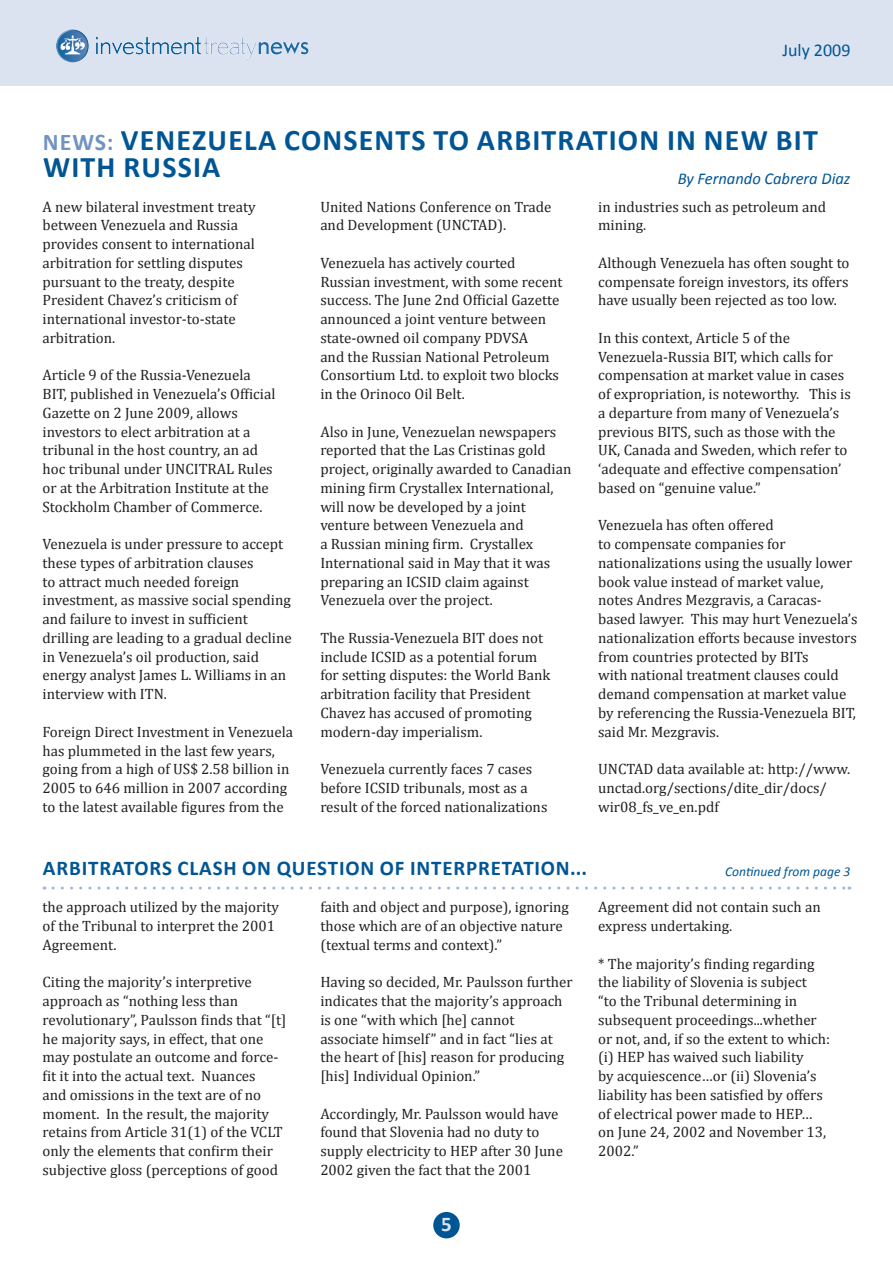
<style>
.page{position:relative;width:893px;height:1263px;background:#fff}
.page>*{position:absolute;margin:0;border:0;box-sizing:border-box;transform-origin:0 0}
.Article_Title{font:700 30px/27px "Calibri";letter-spacing:.04em;color:#005594}
.Article_Title_contin{font:700 21px "Calibri";letter-spacing:.04em;color:#005594}
.Page_Number{font:700 21px "Calibri";color:#dce3f0}
.t1{font:18px "Calibri";color:#005594}
.Author{font:italic 16.5px "Calibri";color:#005594}
.Body_Copy{font:15px/18.8px "Cambria";color:#231f20}
.Continued_on_page{font:italic 13.5px "Calibri";color:#005594}
.s1{font-size:24px;color:#7293c1}
</style>
<div class="page">
<div style="left:433px;top:1212px;width:27px;height:26px;background:#005594;border-radius:50%"></div>
<div style="left:0;top:0;width:893px;height:85px;background:#dce3f0"></div>
<img style="left:56px;top:29px;width:33px;height:33px">
<svg style="left:53px;top:886px;width:797px;height:3px"></svg>
<p class="t1" style="left:782px;top:39px;width:70px">July 2009</p>
<p class="Article_Title" style="left:43px;top:125px;width:776px"><span class="s1">NEWS:</span> VENEZUELA CONSENTS TO ARBITRATION IN NEW BIT<br>WITH RUSSIA</p>
<p class="Body_Copy" style="left:43px;top:197px;width:215px">A new bilateral investment treaty between Venezuela and Russia provides consent to international arbitration for settling disputes pursuant to the treaty, despite<br>President Chavez’s criticism of international investor-to-state arbitration.</p>
<p class="Body_Copy" style="left:43px;top:366px;width:234px">Article 9 of the Russia-Venezuela BIT, published in Venezuela’s Official Gazette on 2 June 2009, allows investors to elect arbitration at a tribunal in the host country, an ad hoc tribunal under UNCITRAL Rules or at the Arbitration Institute at the Stockholm Chamber of Commerce.</p>
<p class="Body_Copy" style="left:43px;top:535px;width:251px">Venezuela is under pressure to accept these types of arbitration clauses<br>to attract much needed foreign investment, as massive social spending and failure to invest in sufficient drilling are leading to a gradual decline in Venezuela’s oil production, said energy analyst James L. Williams in an interview with ITN.</p>
<p class="Body_Copy" style="left:43px;top:722px;width:252px">Foreign Direct Investment in Venezuela has plummeted in the last few years, going from a high of US$ 2.58 billion in 2005 to 646 million in 2007 according to the latest available figures from the</p>
<p class="Author" style="left:678px;top:168px;width:174px">By Fernando Cabrera Diaz</p>
<p class="Body_Copy" style="left:320px;top:197px;width:233px">United Nations Conference on Trade and Development (UNCTAD).</p>
<p class="Body_Copy" style="left:320px;top:253px;width:244px">Venezuela has actively courted Russian investment, with some recent success. The June 2nd Official Gazette announced a joint venture between state-owned oil company PDVSA<br>and the Russian National Petroleum Consortium Ltd. to exploit two blocks in the Orinoco Oil Belt.</p>
<p class="Body_Copy" style="left:320px;top:422px;width:253px">Also in June, Venezuelan newspapers reported that the Las Cristinas gold project, originally awarded to Canadian mining firm Crystallex International, will now be developed by a joint venture between Venezuela and<br>a Russian mining firm. Crystallex International said in May that it was preparing an ICSID claim against Venezuela over the project.</p>
<p class="Body_Copy" style="left:320px;top:628px;width:231px">The Russia-Venezuela BIT does not include ICSID as a potential forum for setting disputes: the World Bank arbitration facility that President Chavez has accused of promoting modern-day imperialism.</p>
<p class="Body_Copy" style="left:320px;top:760px;width:229px">Venezuela currently faces 7 cases before ICSID tribunals, most as a result of the forced nationalizations</p>
<p class="Body_Copy" style="left:598px;top:197px;width:230px">in industries such as petroleum and mining.</p>
<p class="Body_Copy" style="left:598px;top:253px;width:253px;text-align:justify">Although Venezuela has often sought to compensate foreign investors, its offers have usually been rejected as too low.</p>
<p class="Body_Copy" style="left:598px;top:328px;width:254px">In this context, Article 5 of the Venezuela-Russia BIT, which calls for compensation at market value in cases of expropriation, is noteworthy. This is a departure from many of Venezuela’s previous BITS, such as those with the UK, Canada and Sweden, which refer to ‘adequate and effective compensation’ based on “genuine value.”</p>
<p class="Body_Copy" style="left:598px;top:516px;width:261px">Venezuela has often offered<br>to compensate companies for nationalizations using the usually lower book value instead of market value, notes Andres Mezgravis, a Caracas&shy;based lawyer. This may hurt Venezuela’s nationalization efforts because investors from countries protected by BITs<br>with national treatment clauses could demand compensation at market value by referencing the Russia-Venezuela BIT, said Mr. Mezgravis.</p>
<p class="Body_Copy" style="left:598px;top:760px;width:253px">UNCTAD data available at: http://www. unctad.org/sections/dite_dir/docs/ wir08_fs_ve_en.pdf</p>
<p class="Article_Title_contin" style="left:43px;top:855px;width:546px">ARBITRATORS CLASH ON QUESTION OF INTERPRETATION...</p>
<p class="Continued_on_page" style="left:725px;top:863px;width:127px">Continued from page 3</p>
<p class="Body_Copy" style="left:43px;top:898px;width:238px">the approach utilized by the majority of the Tribunal to interpret the 2001<br>Agreement.</p>
<p class="Body_Copy" style="left:43px;top:973px;width:245px">Citing the majority’s interpretive approach as “nothing less than revolutionary”, Paulsson finds that “[t] he majority says, in effect, that one may postulate an outcome and force&shy;fit it into the actual text. Nuances<br>and omissions in the text are of no moment. In the result, the majority retains from Article 31(1) of the VCLT only the elements that confirm their subjective gloss (perceptions of good</p>
<p class="Body_Copy" style="left:320px;top:898px;width:250px">faith and object and purpose), ignoring those which are of an objective nature (textual terms and context).”</p>
<p class="Body_Copy" style="left:320px;top:973px;width:254px">Having so decided, Mr. Paulsson further indicates that the majority’s approach is one “with which [he] cannot associate himself” and in fact “lies at the heart of [his] reason for producing [his] Individual Opinion.”</p>
<p class="Body_Copy" style="left:320px;top:1104px;width:244px">Accordingly, Mr. Paulsson would have found that Slovenia had no duty to supply electricity to HEP after 30 June 2002 given the fact that the 2001</p>
<p class="Body_Copy" style="left:598px;top:898px;width:224px">Agreement did not contain such an express undertaking.</p>
<p class="Body_Copy" style="left:598px;top:954px;width:233px">* The majority’s finding regarding the liability of Slovenia is subject<br>“to the Tribunal determining in subsequent proceedings...whether or not, and, if so the extent to which: (i) HEP has waived such liability<br>by acquiescence…or (ii) Slovenia’s liability has been satisfied by offers of electrical power made to HEP… on June 24, 2002 and November 13,<br>2002.”</p>
<p class="Page_Number" style="left:441px;top:1211px;width:12px">5</p>
</div>
